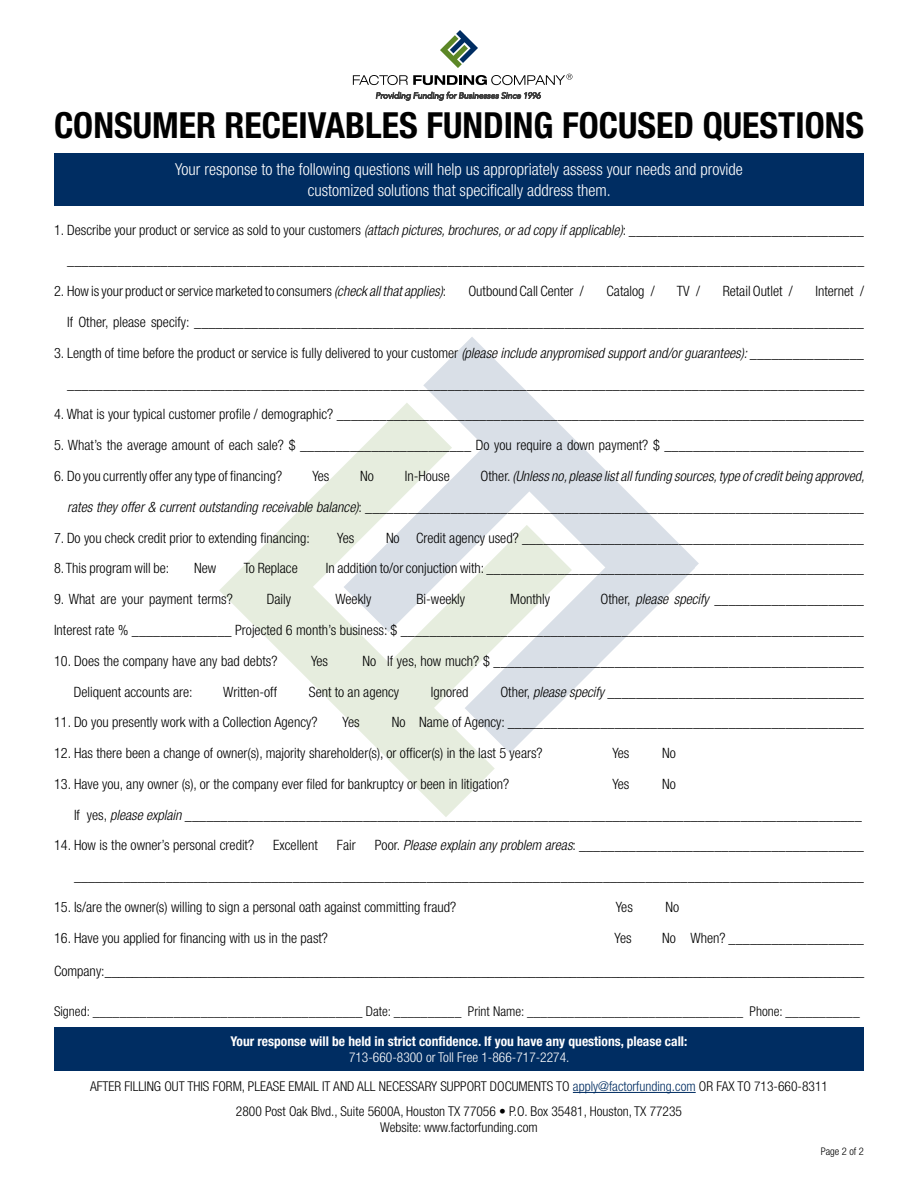
<style>
.page{position:relative;width:918px;height:1188px;background:#fff}
.page>*{position:absolute;margin:0;border:0;box-sizing:border-box;transform-origin:0 0}
.t1{font:700 condensed 36px "Helvetica Neue LT Pro";color:#000}
.t2{font:300 condensed 16.5px/21px "Helvetica Neue LT Pro";color:#fff;text-align:center}
.t3{font:300 condensed 14.25px/30.8px "Helvetica Neue LT Pro";color:#000;text-align:right}
.t4{font:italic 300 condensed 14.25px/30.8px "Helvetica Neue LT Pro";color:#000;text-align:right}
.t5{font:300 condensed 13.5px/16.2px "Helvetica Neue LT Pro";color:#000;text-align:center}
.t6{font:700 condensed 13.5px "Helvetica Neue LT Pro";color:#fff}
.t7{font:300 condensed 13.5px "Helvetica Neue LT Pro";color:#fff}
.t8{font:300 condensed 10.5px "Helvetica Neue LT Pro";color:#000}
.t9{font:italic 300 8.4px "Avenir LT Pro";color:#404040}
.s1{font-style:italic}
.s2{font-style:normal}
.s3{color:#002d62}
</style>
<div class="page">
<div style="left:54px;top:1028px;width:810px;height:43px;background:#002d62"></div>
<svg style="left:219px;top:466px;width:276px;height:351px"></svg>
<svg style="left:344px;top:337px;width:355px;height:416px"></svg>
<svg style="left:440px;top:30px;width:38px;height:38px"></svg>
<hr style="left:573px;top:1092px;width:123px;height:1px;background:#002d62">
<div style="left:54px;top:153px;width:810px;height:53px;background:#002d62"></div>
<svg style="left:353px;top:74px;width:219px;height:11px"></svg>
<p class="t9" style="left:375px;top:91px;width:167px">Providing Funding for Businesses Since 1996</p>
<h1 class="t1" style="left:54px;top:104px;width:812px">CONSUMER RECEIVABLES FUNDING FOCUSED QUESTIONS</h1>
<p class="t2" style="left:175px;top:158px;width:569px">Your response to the following questions will help us appropriately assess your needs and provide customized solutions that specifically address them.</p>
<p class="t3" style="left:54px;top:214px;width:812px">1. Describe your product or service as sold to your customers <span class="s1">(attach pictures, brochures, or ad copy if applicable)</span>: _________________________________ _______________________________________________________________________________________________________________</p>
<p class="t3" style="left:54px;top:276px;width:394px">2. How is your product or service marketed to consumers <span class="s1">(check all that applies)</span>:</p>
<p class="t3" style="left:468px;top:276px;width:117px">Outbound Call Center /</p>
<p class="t3" style="left:607px;top:276px;width:50px">Catalog /</p>
<p class="t3" style="left:677px;top:276px;width:25px">TV /</p>
<p class="t3" style="left:723px;top:276px;width:72px">Retail Outlet /</p>
<p class="t3" style="left:67px;top:276px;width:798px">Internet /<br>If Other, please specify: ______________________________________________________________________________________________</p>
<p class="t3" style="left:54px;top:337px;width:812px">3. Length of time before the product or service is fully delivered to your customer <span class="s1">(please include anypromised support and/or guarantees):</span> ________________ _______________________________________________________________________________________________________________</p>
<p class="t3" style="left:54px;top:399px;width:812px">4. What is your typical customer profile / demographic? __________________________________________________________________________</p>
<p class="t3" style="left:54px;top:430px;width:812px">5. What’s the average amount of each sale? $ ________________________ Do you require a down payment? $ ____________________________</p>
<p class="t3" style="left:54px;top:460px;width:230px">6. Do you currently offer any type of financing?</p>
<p class="t3" style="left:312px;top:460px;width:19px">Yes</p>
<p class="t3" style="left:360px;top:460px;width:15px">No</p>
<p class="t3" style="left:405px;top:460px;width:47px">In-House</p>
<p class="t4" style="left:67px;top:461px;width:799px"><span class="s2">Other.</span> (Unless no, please list all funding sources, type of credit being approved,<br>rates they offer &amp; current outstanding receivable balance)<span class="s2">: ______________________________________________________________________</span></p>
<p class="t3" style="left:54px;top:522px;width:257px">7. Do you check credit prior to extending financing:</p>
<p class="t3" style="left:337px;top:522px;width:19px">Yes</p>
<p class="t3" style="left:386px;top:522px;width:480px">No Credit agency used? ________________________________________________</p>
<p class="t3" style="left:54px;top:553px;width:117px">8. This program will be:</p>
<p class="t3" style="left:194px;top:553px;width:24px">New</p>
<p class="t3" style="left:244px;top:553px;width:56px">To Replace</p>
<p class="t3" style="left:326px;top:553px;width:540px">In addition to/or conjuction with: _____________________________________________________</p>
<p class="t3" style="left:54px;top:584px;width:180px">9. What are your payment terms?</p>
<p class="t3" style="left:267px;top:584px;width:26px">Daily</p>
<p class="t3" style="left:336px;top:584px;width:37px">Weekly</p>
<p class="t3" style="left:416px;top:584px;width:50px">Bi-weekly</p>
<p class="t3" style="left:510px;top:584px;width:41px">Monthly</p>
<p class="t3" style="left:54px;top:584px;width:812px">Other, <span class="s1">please specify</span> _____________________<br>Interest rate % ______________ Projected 6 month’s business: $ _________________________________________________________________</p>
<p class="t3" style="left:54px;top:645px;width:225px">10. Does the company have any bad debts?</p>
<p class="t3" style="left:311px;top:645px;width:19px">Yes</p>
<p class="t3" style="left:362px;top:645px;width:503px">No If yes, how much? $ ____________________________________________________</p>
<p class="t3" style="left:74px;top:676px;width:120px">Deliquent accounts are:</p>
<p class="t3" style="left:223px;top:676px;width:55px">Written-off</p>
<p class="t3" style="left:309px;top:676px;width:92px">Sent to an agency</p>
<p class="t3" style="left:431px;top:676px;width:39px">Ignored</p>
<p class="t3" style="left:500px;top:676px;width:365px">Other, <span class="s1">please specify</span> ____________________________________</p>
<p class="t3" style="left:54px;top:707px;width:265px">11. Do you presently work with a Collection Agency?</p>
<p class="t3" style="left:342px;top:707px;width:19px">Yes</p>
<p class="t3" style="left:392px;top:707px;width:474px">No Name of Agency: __________________________________________________</p>
<p class="t3" style="left:54px;top:738px;width:490px">12. Has there been a change of owner(s), majority shareholder(s), or officer(s) in the last 5 years?</p>
<p class="t3" style="left:612px;top:738px;width:19px">Yes</p>
<p class="t3" style="left:662px;top:738px;width:15px">No</p>
<p class="t3" style="left:54px;top:768px;width:457px">13. Have you, any owner (s), or the company ever filed for bankruptcy or been in litigation?</p>
<p class="t3" style="left:612px;top:768px;width:19px">Yes</p>
<p class="t3" style="left:74px;top:768px;width:789px;text-align:left;text-indent:588px">No<br>If yes, <span class="s1">please explain</span> _______________________________________________________________________________________________</p>
<p class="t3" style="left:54px;top:830px;width:202px">14. How is the owner’s personal credit?</p>
<p class="t3" style="left:273px;top:830px;width:46px">Excellent</p>
<p class="t3" style="left:337px;top:830px;width:20px">Fair</p>
<p class="t3" style="left:74px;top:830px;width:792px">Poor. <span class="s1">Please explain any problem areas</span>: ________________________________________ ________________________________________________________________________________________________________________</p>
<p class="t3" style="left:54px;top:892px;width:404px">15. Is/are the owner(s) willing to sign a personal oath against committing fraud?</p>
<p class="t3" style="left:616px;top:892px;width:19px">Yes</p>
<p class="t3" style="left:665px;top:892px;width:15px">No</p>
<p class="t3" style="left:54px;top:922px;width:276px">16. Have you applied for financing with us in the past?</p>
<p class="t3" style="left:615px;top:922px;width:19px">Yes</p>
<p class="t3" style="left:662px;top:922px;width:203px">No When? ___________________</p>
<p class="t3" style="left:54px;top:956px;width:812px">Company: _______________________________________________________________________________________________________________</p>
<p class="t5" style="left:54px;top:1004px;width:807px">Signed: ________________________________________ Date: __________ Print Name: ________________________________ Phone: ___________</p>
<p class="t6" style="left:231px;top:1033px;width:458px">Your response will be held in strict confidence. If you have any questions, please call:</p>
<p class="t7" style="left:349px;top:1050px;width:222px">713-660-8300 or Toll Free 1-866-717-2274.</p>
<p class="t5" style="left:90px;top:1078px;width:739px">AFTER FILLING OUT THIS FORM, PLEASE EMAIL IT AND ALL NECESSARY SUPPORT DOCUMENTS TO <span class="s3">apply@factorfunding.com</span> OR FAX TO 713-660-8311</p>
<p class="t5" style="left:236px;top:1103px;width:448px">2800 Post Oak Blvd., Suite 5600A, Houston TX 77056 • P.O. Box 35481, Houston, TX 77235<br>Website: www.factorfunding.com</p>
<p class="t8" style="left:821px;top:1145px;width:45px">Page 2 of 2</p>
</div>
